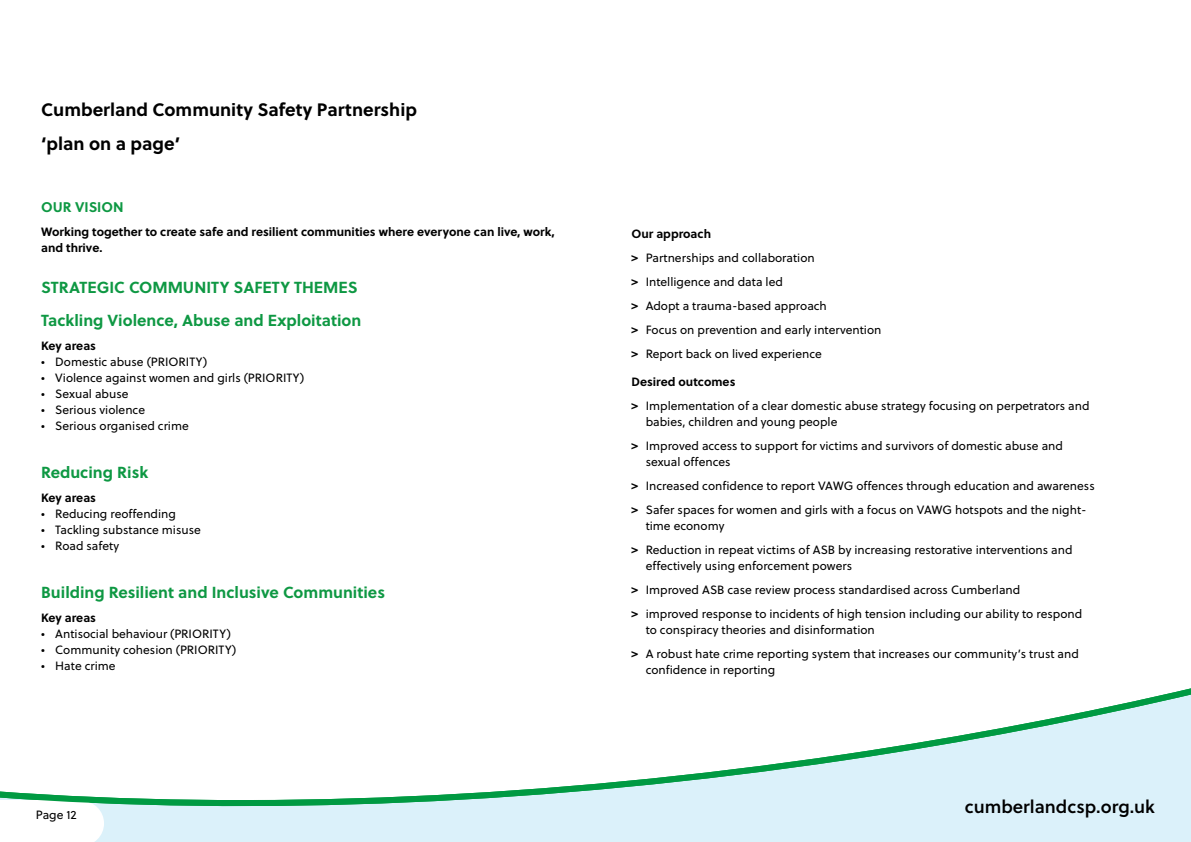
<style>
.page{position:relative;width:1191px;height:842px;background:#fff}
.page>*{position:absolute;margin:0;border:0;box-sizing:border-box;transform-origin:0 0}
.t1{font:700 18px "Soleil";color:#000}
.t2{font:18px "Soleil Sb";color:#000}
.t3{font:700 16px "Soleil";color:#0e9843}
.t4{font:700 14px "Soleil";color:#0e9843}
.t5{font:12px/24px "Soleil";color:#000}
.t6{font:700 12px/16px "Soleil";color:#000}
.s1{font-weight:700}
</style>
<div class="page">
<svg style="left:0;top:688px;width:1191px;height:154px"></svg>
<p class="t1" style="left:41px;top:95px;width:377px">Cumberland Community Safety Partnership</p>
<h2 class="t1" style="left:41px;top:129px;width:141px">‘plan on a page’</h2>
<h3 class="t4" style="left:41px;top:196px;width:84px">OUR VISION</h3>
<p class="t6" style="left:41px;top:223px;width:515px">Working together to create safe and resilient communities where everyone can live, work, and thrive.</p>
<p class="t3" style="left:41px;top:275px;width:318px">STRATEGIC COMMUNITY SAFETY THEMES</p>
<h2 class="t3" style="left:41px;top:308px;width:322px">Tackling Violence, Abuse and Exploitation</h2>
<h4 class="t6" style="left:41px;top:337px;width:56px">Key areas</h4>
<p class="t5" style="left:41px;top:349px;width:168px">• Domestic abuse (PRIORITY)</p>
<p class="t5" style="left:41px;top:365px;width:265px">• Violence against women and girls (PRIORITY)</p>
<p class="t5" style="left:41px;top:381px;width:89px">• Sexual abuse</p>
<p class="t5" style="left:41px;top:397px;width:105px">• Serious violence</p>
<p class="t5" style="left:41px;top:413px;width:149px">• Serious organised crime</p>
<h2 class="t3" style="left:41px;top:460px;width:109px">Reducing Risk</h2>
<h4 class="t6" style="left:41px;top:489px;width:56px">Key areas</h4>
<p class="t5" style="left:41px;top:501px;width:136px">• Reducing reofending</p>
<p class="t5" style="left:41px;top:517px;width:161px">• Tackling substance misuse</p>
<p class="t5" style="left:41px;top:533px;width:80px">• Road safety</p>
<h2 class="t3" style="left:41px;top:580px;width:345px">Building Resilient and Inclusive Communities</h2>
<h4 class="t6" style="left:41px;top:609px;width:56px">Key areas</h4>
<p class="t5" style="left:41px;top:621px;width:191px">• Antisocial behaviour (PRIORITY)</p>
<p class="t5" style="left:41px;top:637px;width:197px">• Community cohesion (PRIORITY)</p>
<p class="t5" style="left:41px;top:653px;width:76px">• Hate crime</p>
<p class="t5" style="left:36px;top:802px;width:42px">Page 12</p>
<p class="t5" style="left:631px;top:221px;width:251px"><span class="s1">Our approach<br>&gt;</span> Partnerships and collaboration<br><span class="s1">&gt;</span> Intelligence and data led<br><span class="s1">&gt;</span> Adopt a trauma-based approach<br><span class="s1">&gt;</span> Focus on prevention and early intervention <span class="s1">&gt;</span> Report back on lived experience</p>
<h4 class="t6" style="left:631px;top:373px;width:105px">Desired outcomes</h4>
<p class="t5" style="left:645px;top:397px;width:445px;line-height:16px;text-indent:-14px"><span class="s1">&gt;</span> Implementation of a clear domestic abuse strategy focusing on perpetrators and babies, children and young people</p>
<p class="t5" style="left:631px;top:433px;width:433px"><span class="s1">&gt;</span> Improved access to support for victims and survivors of domestic abuse and</p>
<p class="t5" style="left:645px;top:449px;width:86px">sexual ofences</p>
<p class="t5" style="left:631px;top:473px;width:465px"><span class="s1">&gt;</span> Increased confdence to report VAWG ofences through education and awareness</p>
<p class="t5" style="left:631px;top:497px;width:457px"><span class="s1">&gt;</span> Safer spaces for women and girls with a focus on VAWG hotspots and the night-</p>
<p class="t5" style="left:631px;top:513px;width:442px;text-indent:14px">time economy<br><span class="s1">&gt;</span> Reduction in repeat victims of ASB by increasing restorative interventions and</p>
<p class="t5" style="left:645px;top:553px;width:208px">efectively using enforcement powers</p>
<p class="t5" style="left:631px;top:577px;width:390px"><span class="s1">&gt;</span> Improved ASB case review process standardised across Cumberland</p>
<p class="t5" style="left:631px;top:601px;width:452px"><span class="s1">&gt;</span> improved response to incidents of high tension including our ability to respond</p>
<p class="t5" style="left:645px;top:617px;width:231px">to conspiracy theories and disinformation</p>
<p class="t5" style="left:645px;top:645px;width:435px;line-height:16px;text-indent:-14px"><span class="s1">&gt;</span> A robust hate crime reporting system that increases our community’s trust and confdence in reporting</p>
<p class="t2" style="left:964px;top:793px;width:192px">cumberlandcsp.org.uk</p>
</div>
